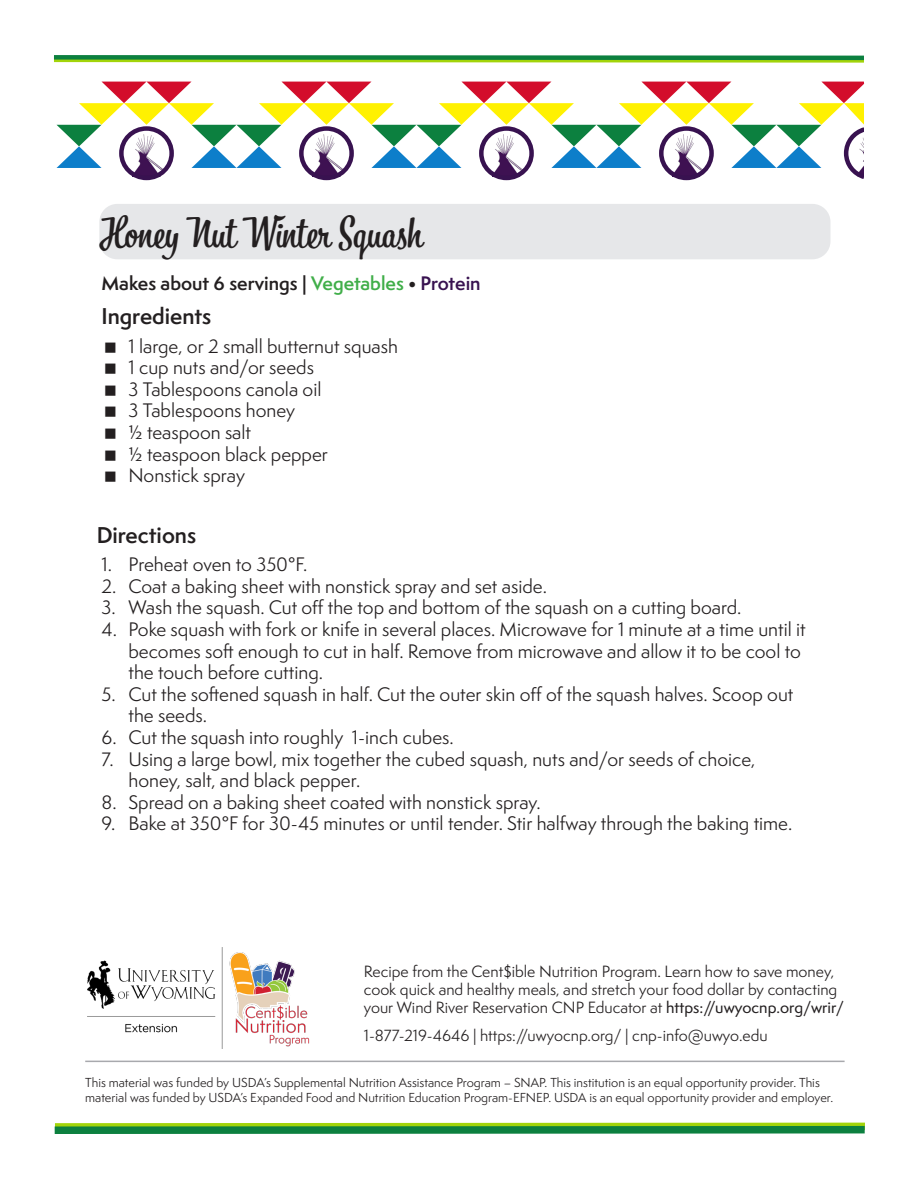
<style>
.page{position:relative;width:918px;height:1188px;background:#fff}
.page>*{position:absolute;margin:0;border:0;box-sizing:border-box;transform-origin:0 0}
.Recipe_Title{font:42px "Bistro Script";color:#231f20}
.t1{font:600 21px "Semplicita Pro";color:#231f20}
.t2{font:18px/21.6px "Semplicita Pro";color:#231f20}
.t3{font:600 18px "Semplicita Pro";color:#231f20}
.t4{font:15px/18px "Semplicita Pro";color:#231f20}
.t5{font:12px/14.4px "Semplicita Pro";color:#231f20}
.s1{color:#40ae49}
.s2{color:#381250}
.s3{font-weight:500}
</style>
<div class="page">
<svg style="left:54px;top:55px;width:810px;height:8px;background:#58a945"></svg>
<svg style="left:57px;top:82px;width:808px;height:99px"></svg>
<div style="left:864px;top:124px;width:20px;height:54px;background:#fff"></div>
<svg style="left:54px;top:1122px;width:811px;height:12px;background:#4da342"></svg>
<img style="left:88px;top:947px;width:222px;height:102px">
<hr style="left:85px;top:1061px;width:760px;height:1px;background:#a8a9ad">
<div style="left:99px;top:204px;width:731px;height:55px;background:#e6e7e9;border-radius:18px"></div>
<h1 class="Recipe_Title" style="left:99px;top:207px;width:324px">Honey Nut Winter Squash</h1>
<p class="t3" style="left:102px;top:270px;width:381px">Makes about 6 servings | <span class="s1">Vegetables</span> • <span class="s2">Protein</span></p>
<p class="t1" style="left:102px;top:301px;width:111px">Ingredients</p>
<p class="t2" style="left:129px;top:335px;width:271px">1 large, or 2 small butternut squash</p>
<p class="t2" style="left:129px;top:356px;width:187px">1 cup nuts and/or seeds</p>
<p class="t2" style="left:129px;top:378px;width:194px">3 Tablespoons canola oil</p>
<p class="t2" style="left:129px;top:400px;width:168px">3 Tablespoons honey</p>
<p class="t2" style="left:129px;top:421px;width:124px">1/2 teaspoon salt</p>
<p class="t2" style="left:129px;top:443px;width:201px">1/2 teaspoon black pepper</p>
<p class="t2" style="left:129px;top:464px;width:118px">Nonstick spray</p>
<p class="t1" style="left:97px;top:519px;width:101px">Directions</p>
<p class="t2" style="left:102px;top:553px;width:207px">1. Preheat oven to 350°F.</p>
<p class="t2" style="left:102px;top:575px;width:447px">2. Coat a baking sheet with nonstick spray and set aside.</p>
<p class="t2" style="left:102px;top:597px;width:641px">3. Wash the squash. Cut off the top and bottom of the squash on a cutting board.</p>
<p class="t2" style="left:129px;top:618px;width:679px;text-indent:-27px">4. Poke squash with fork or knife in several places. Microwave for 1 minute at a time until it becomes soft enough to cut in half. Remove from microwave and allow it to be cool to the touch before cutting.</p>
<p class="t2" style="left:129px;top:683px;width:667px;text-indent:-27px">5. Cut the softened squash in half. Cut the outer skin off of the squash halves. Scoop out the seeds.</p>
<p class="t2" style="left:102px;top:726px;width:354px">6. Cut the squash into roughly 1-inch cubes.</p>
<p class="t2" style="left:129px;top:748px;width:628px;text-indent:-27px">7. Using a large bowl, mix together the cubed squash, nuts and/or seeds of choice, honey, salt, and black pepper.</p>
<p class="t2" style="left:102px;top:791px;width:441px">8. Spread on a baking sheet coated with nonstick spray.</p>
<p class="t2" style="left:102px;top:813px;width:692px">9. Bake at 350°F for 30-45 minutes or until tender. Stir halfway through the baking time.</p>
<p class="t4" style="left:364px;top:962px;width:482px">Recipe from the Cent$ible Nutrition Program. Learn how to save money, cook quick and healthy meals, and stretch your food dollar by contacting your Wind River Reservation CNP Educator at <span class="s3">https://uwyocnp.org/wrir/</span></p>
<p class="t4" style="left:364px;top:1026px;width:405px">1-877-219-4646 | https://uwyocnp.org/ | cnp-info@uwyo.edu</p>
<p class="t5" style="left:85px;top:1075px;width:750px">This material was funded by USDA’s Supplemental Nutrition Assistance Program – SNAP. This institution is an equal opportunity provider. This material was funded by USDA’s Expanded Food and Nutrition Education Program-EFNEP. USDA is an equal opportunity provider and employer.</p>
</div>
